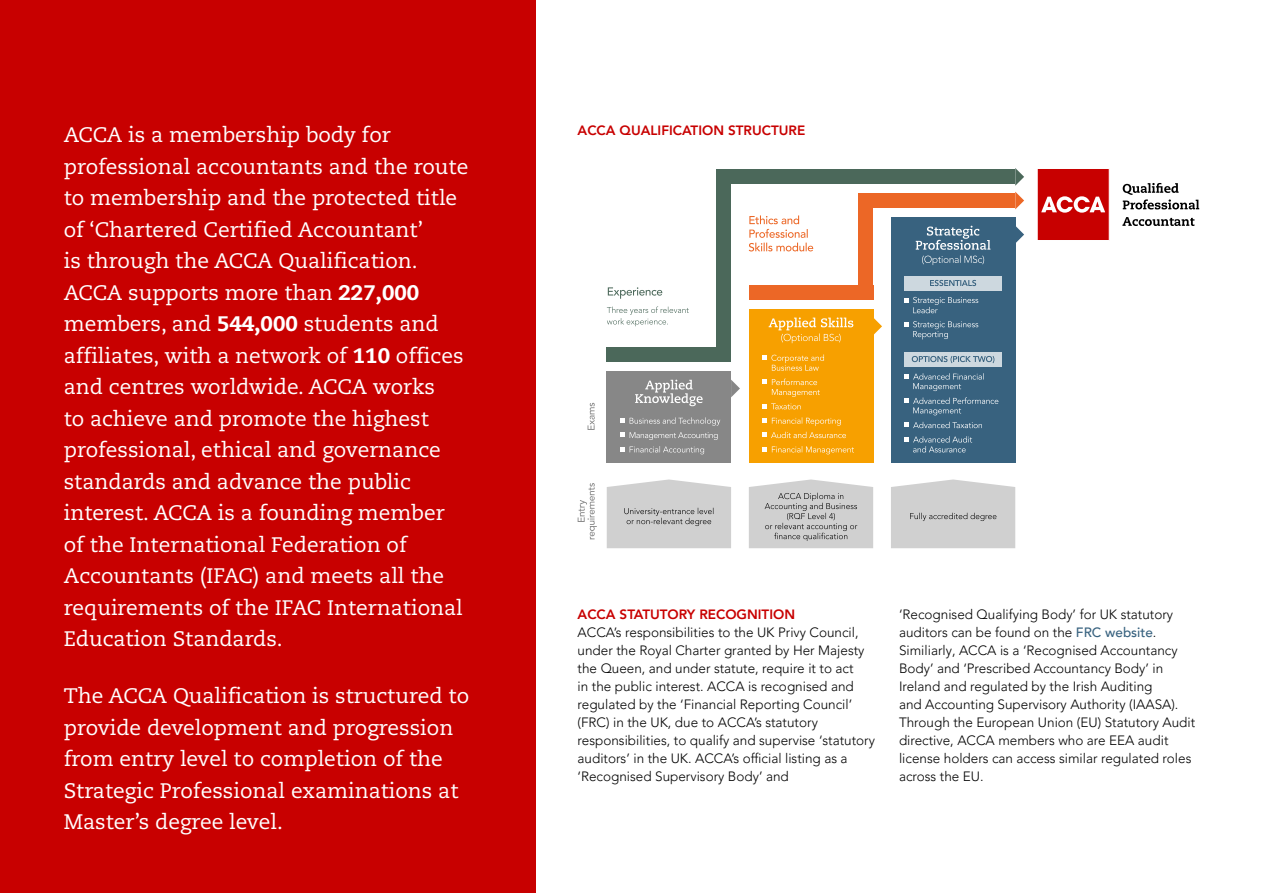
<style>
.page{position:relative;width:1263px;height:893px;background:#fff}
.page>*{position:absolute;margin:0;border:0;box-sizing:border-box;transform-origin:0 0}
.t1{font:21px/31.5px "Caecilia LT Std";color:#fff}
.t2{font:300 13.5px/18px "Avenir LT Pro";color:#000}
.t3{font:800 13.5px "Avenir LT Pro";color:#c80000}
.s1{font-weight:800}
.s2{font-weight:500;color:#38627f}
</style>
<div class="page">
<div style="left:0;top:0;width:535px;height:893px;background:#c80000"></div>
<div style="left:607px;top:371px;width:124px;height:91px;background:#878787"></div>
<svg style="left:635px;top:380px;width:68px;height:26px"></svg>
<svg style="left:731px;top:380px;width:9px;height:17px"></svg>
<div style="left:749px;top:309px;width:124px;height:153px;background:#f7a000"></div>
<svg style="left:769px;top:317px;width:84px;height:26px"></svg>
<svg style="left:873px;top:317px;width:9px;height:18px"></svg>
<div style="left:891px;top:217px;width:124px;height:245px;background:#38627f"></div>
<svg style="left:916px;top:226px;width:74px;height:39px"></svg>
<div style="left:904px;top:276px;width:98px;height:15px;background:#cdd8df"></div>
<div style="left:904px;top:352px;width:98px;height:15px;background:#cdd8df"></div>
<svg style="left:930px;top:280px;width:46px;height:6px"></svg>
<svg style="left:904px;top:297px;width:74px;height:16px"></svg>
<svg style="left:904px;top:321px;width:74px;height:18px"></svg>
<svg style="left:912px;top:356px;width:82px;height:7px"></svg>
<svg style="left:904px;top:373px;width:78px;height:18px"></svg>
<svg style="left:904px;top:397px;width:94px;height:18px"></svg>
<svg style="left:904px;top:422px;width:78px;height:6px"></svg>
<svg style="left:904px;top:436px;width:68px;height:16px"></svg>
<svg style="left:1015px;top:226px;width:9px;height:17px"></svg>
<div style="left:858px;top:193px;width:157px;height:15px;background:#ec6726"></div>
<div style="left:858px;top:201px;width:15px;height:99px;background:#ec6726"></div>
<div style="left:749px;top:285px;width:124px;height:15px;background:#ec6726"></div>
<svg style="left:749px;top:215px;width:64px;height:36px"></svg>
<div style="left:716px;top:169px;width:299px;height:15px;background:#4b685a"></div>
<div style="left:716px;top:172px;width:15px;height:182px;background:#4b685a"></div>
<div style="left:607px;top:347px;width:124px;height:15px;background:#4b685a"></div>
<svg style="left:607px;top:306px;width:82px;height:20px"></svg>
<svg style="left:608px;top:287px;width:54px;height:12px"></svg>
<svg style="left:1015px;top:192px;width:9px;height:17px"></svg>
<svg style="left:1015px;top:168px;width:9px;height:18px"></svg>
<svg style="left:587px;top:403px;width:8px;height:27px"></svg>
<svg style="left:578px;top:483px;width:19px;height:56px"></svg>
<svg style="left:607px;top:479px;width:124px;height:69px;background:#cecece"></svg>
<svg style="left:749px;top:479px;width:124px;height:69px;background:#c8c8c8"></svg>
<svg style="left:891px;top:479px;width:124px;height:69px;background:#d0d0d0"></svg>
<svg style="left:1037px;top:169px;width:73px;height:71px;background:#ce2020"></svg>
<svg style="left:1122px;top:217px;width:72px;height:9px"></svg>
<svg style="left:1123px;top:183px;width:76px;height:26px"></svg>
<svg style="left:630px;top:446px;width:74px;height:8px"></svg>
<svg style="left:630px;top:432px;width:88px;height:8px"></svg>
<svg style="left:630px;top:417px;width:90px;height:9px"></svg>
<svg style="left:620px;top:418px;width:4px;height:5px"></svg>
<svg style="left:620px;top:433px;width:4px;height:4px"></svg>
<svg style="left:620px;top:447px;width:4px;height:4px"></svg>
<svg style="left:762px;top:354px;width:62px;height:17px"></svg>
<svg style="left:762px;top:379px;width:58px;height:18px"></svg>
<svg style="left:762px;top:403px;width:39px;height:6px"></svg>
<svg style="left:762px;top:417px;width:79px;height:9px"></svg>
<svg style="left:762px;top:432px;width:84px;height:6px"></svg>
<svg style="left:762px;top:446px;width:92px;height:8px"></svg>
<p class="t1" style="left:64px;top:119px;width:406px">ACCA is a membership body for professional accountants and the route to membership and the protected title of ‘Chartered Certified Accountant’<br>is through the ACCA Qualification.<br>ACCA supports more than <span class="s1">227,000 </span>members, and <span class="s1">544,000</span> students and affiliates, with a network of <span class="s1">110</span> offices and centres worldwide. ACCA works<br>to achieve and promote the highest professional, ethical and governance standards and advance the public interest. ACCA is a founding member of the International Federation of Accountants (IFAC) and meets all the requirements of the IFAC International Education Standards.</p>
<h1 class="t1" style="left:64px;top:680px;width:407px">The ACCA Qualification is structured to provide development and progression from entry level to completion of the Strategic Professional examinations at Master’s degree level.</h1>
<p class="t3" style="left:578px;top:123px;width:229px">ACCA QUALIFICATION STRUCTURE</p>
<p class="t3" style="left:578px;top:606px;width:219px">ACCA STATUTORY RECOGNITION</p>
<p class="t2" style="left:578px;top:623px;width:299px">ACCA’s responsibilities to the UK Privy Council, under the Royal Charter granted by Her Majesty the Queen, and under statute, require it to act<br>in the public interest. ACCA is recognised and regulated by the ‘Financial Reporting Council’ (FRC) in the UK, due to ACCA’s statutory responsibilities, to qualify and supervise ‘statutory auditors’ in the UK. ACCA’s official listing as a ‘Recognised Supervisory Body’ and</p>
<p class="t2" style="left:899px;top:605px;width:298px">‘Recognised Qualifying Body’ for UK statutory auditors can be found on the <span class="s2">FRC website</span>.<br>Similiarly, ACCA is a ‘Recognised Accountancy Body’ and ‘Prescribed Accountancy Body’ in Ireland and regulated by the Irish Auditing<br>and Accounting Supervisory Authority (IAASA).<br>Through the European Union (EU) Statutory Audit directive, ACCA members who are EEA audit license holders can access similar regulated roles across the EU.</p>
</div>
